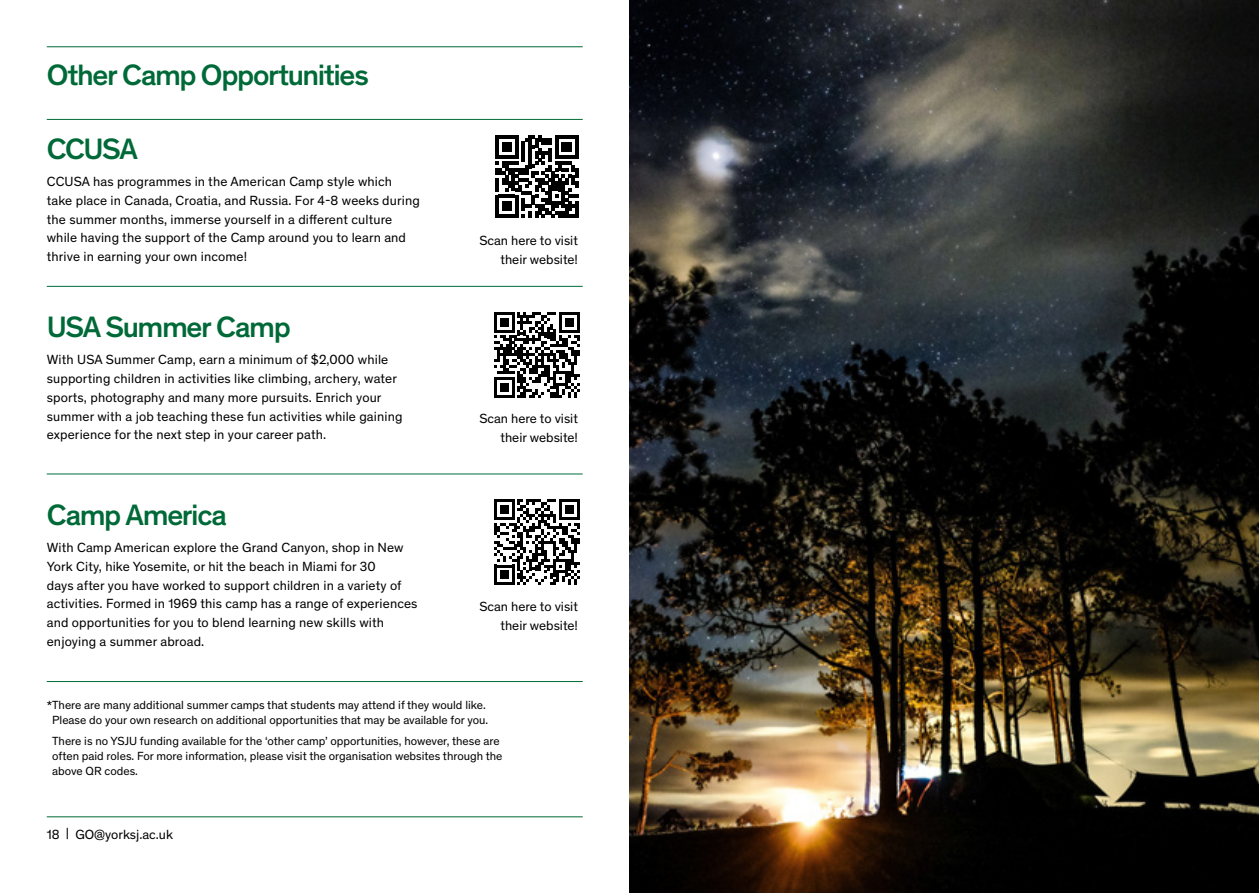
<style>
.page{position:relative;width:1259px;height:893px;background:#fff}
.page>*{position:absolute;margin:0;border:0;box-sizing:border-box;transform-origin:0 0}
.Page_Header{font:500 30px "Theinhardt";letter-spacing:-.045em;color:#006938}
.Text_Type{font:13.5px/18.8px "Theinhardt";letter-spacing:.01em;color:#000}
.Text_Type-2{font:12px/15px "Theinhardt";color:#000;text-align:center}
</style>
<div class="page">
<hr style="left:47px;top:816px;width:536px;height:1px;background:#006938">
<hr style="left:47px;top:46px;width:536px;height:1px;background:#006938">
<hr style="left:47px;top:119px;width:536px;height:1px;background:#006938">
<hr style="left:47px;top:286px;width:536px;height:1px;background:#006938">
<hr style="left:47px;top:474px;width:536px;height:1px;background:#006938">
<hr style="left:47px;top:681px;width:536px;height:1px;background:#006938">
<img style="left:629px;top:0;width:630px;height:893px">
<svg style="left:495px;top:135px;width:83px;height:83px"></svg>
<svg style="left:494px;top:312px;width:85px;height:86px"></svg>
<svg style="left:494px;top:499px;width:85px;height:86px"></svg>
<h1 class="Page_Header" style="left:47px;top:52px;width:324px">Other Camp Opportunities</h1>
<h1 class="Page_Header" style="left:47px;top:127px;width:93px">CCUSA</h1>
<p class="Text_Type" style="left:47px;top:172px;width:375px">CCUSA has programmes in the American Camp style which take place in Canada, Croatia, and Russia. For 4-8 weeks during the summer months, immerse yourself in a different culture while having the support of the Camp around you to learn and thrive in earning your own income!</p>
<h1 class="Page_Header" style="left:47px;top:305px;width:245px">USA Summer Camp</h1>
<p class="Text_Type" style="left:47px;top:350px;width:357px">With USA Summer Camp, earn a minimum of $2,000 while supporting children in activities like climbing, archery, water sports, photography and many more pursuits. Enrich your summer with a job teaching these fun activities while gaining experience for the next step in your career path.</p>
<h1 class="Page_Header" style="left:47px;top:492px;width:182px">Camp America</h1>
<p class="Text_Type" style="left:47px;top:538px;width:372px">With Camp American explore the Grand Canyon, shop in New York City, hike Yosemite, or hit the beach in Miami for 30<br>days after you have worked to support children in a variety of activities. Formed in 1969 this camp has a range of experiences and opportunities for you to blend learning new skills with enjoying a summer abroad.</p>
<p class="Text_Type" style="left:479px;top:230px;width:100px;text-align:right">Scan here to visit their website!</p>
<p class="Text_Type" style="left:479px;top:409px;width:100px;text-align:right">Scan here to visit their website!</p>
<p class="Text_Type" style="left:479px;top:596px;width:100px;text-align:right">Scan here to visit their website!</p>
<p class="Text_Type-2" style="left:47px;top:697px;width:443px">*There are many additional summer camps that students may attend if they would like.<br>Please do your own research on additional opportunities that may be available for you.</p>
<p class="Text_Type-2" style="left:52px;top:733px;width:452px;text-align:left">There is no YSJU funding available for the ‘other camp’ opportunities, however, these are often paid roles. For more information, please visit the organisation websites through the above QR codes.</p>
<p class="Text_Type" style="left:47px;top:824px;width:128px">18 | GO@yorksj.ac.uk</p>
</div>
